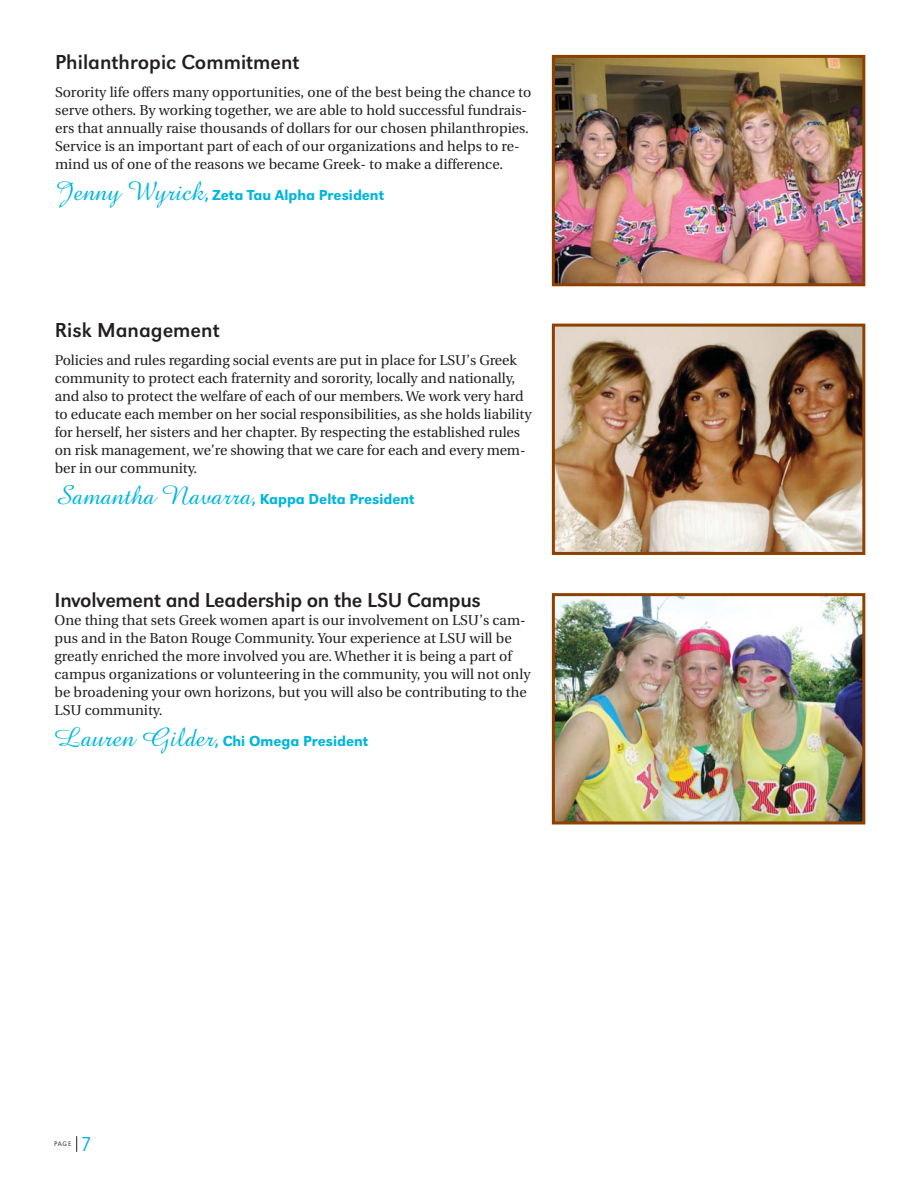
<style>
.page{position:relative;width:918px;height:1188px;background:#fff}
.page>*{position:absolute;margin:0;border:0;box-sizing:border-box;transform-origin:0 0}
.t1{font:21px "URW Grotesk T";color:#231f20}
.t2{font:21px "URW Grotesk T Ligh Narr";color:#00b6dd}
.t3{font:500 15px "URW Grotesk T";color:#00b6dd}
.t4{font:14.25px/18px "Utopia";color:#231f20}
.t5{font:6.75px "URW Grotesk T Ligh";color:#231f20}
.s1{font-family:"Amazone BT";font-weight:400;font-size:27px}
</style>
<div class="page">
<svg style="left:76px;top:1136px;width:1px;height:16px"></svg>
<img style="left:556px;top:59px;width:305px;height:223px">
<div style="left:552px;top:55px;width:313px;height:231px;border:3px solid #8d4101"></div>
<img style="left:556px;top:328px;width:305px;height:223px">
<div style="left:552px;top:324px;width:313px;height:231px;border:3px solid #8d4101"></div>
<img style="left:556px;top:597px;width:305px;height:223px">
<div style="left:552px;top:593px;width:313px;height:231px;border:3px solid #8d4101"></div>
<h1 class="t1" style="left:55px;top:54px;width:246px">Philanthropic Commitment</h1>
<p class="t4" style="left:55px;top:84px;width:478px">Sorority life offers many opportunities, one of the best being the chance to serve others. By working together, we are able to hold successful fundrais&shy;ers that annually raise thousands of dollars for our chosen philanthropies.<br>Service is an important part of each of our organizations and helps to re&shy;mind us of one of the reasons we became Greek- to make a difference.</p>
<p class="t3" style="left:55px;top:190px;width:330px"><span class="s1">Jenny Wyrick</span>, Zeta Tau Alpha President</p>
<h1 class="t1" style="left:55px;top:322px;width:167px">Risk Management</h1>
<p class="t4" style="left:55px;top:352px;width:478px">Policies and rules regarding social events are put in place for LSU’s Greek community to protect each fraternity and sorority, locally and nationally, and also to protect the welfare of each of our members. We work very hard to educate each member on her social responsibilities, as she holds liability for herself, her sisters and her chapter. By respecting the established rules on risk management, we’re showing that we care for each and every mem&shy;ber in our community.</p>
<p class="t3" style="left:55px;top:493px;width:362px"><span class="s1">Samantha Navarra</span>, Kappa Delta President</p>
<h1 class="t1" style="left:55px;top:592px;width:428px">Involvement and Leadership on the LSU Campus</h1>
<p class="t4" style="left:55px;top:612px;width:478px">One thing that sets Greek women apart is our involvement on LSU’s cam&shy;pus and in the Baton Rouge Community. Your experience at LSU will be greatly enriched the more involved you are. Whether it is being a part of campus organizations or volunteering in the community, you will not only be broadening your own horizons, but you will also be contributing to the LSU community.</p>
<p class="t3" style="left:55px;top:735px;width:315px"><span class="s1">Lauren Gilder</span>, Chi Omega President</p>
<p class="t5" style="left:54px;top:1141px;width:19px">PAGE</p>
<h1 class="t2" style="left:81px;top:1135px;width:12px">7</h1>
</div>
